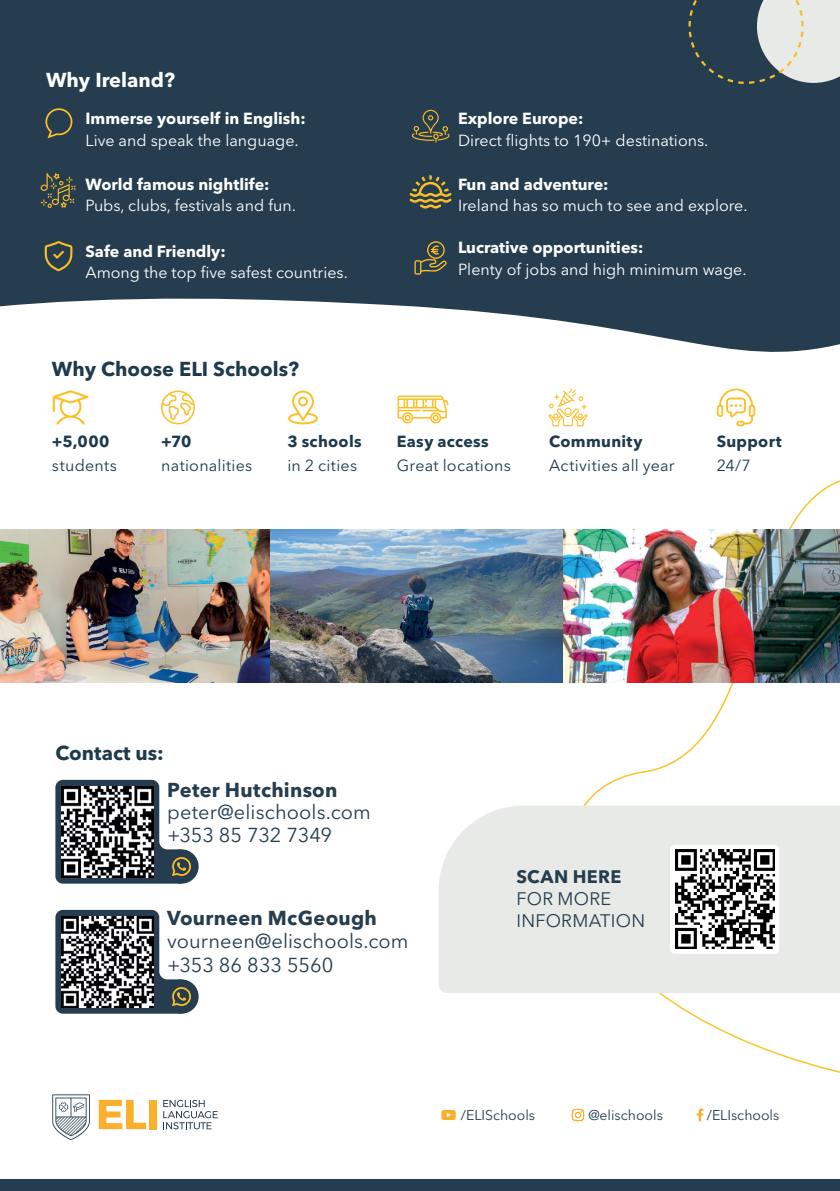
<style>
.page{position:relative;width:840px;height:1191px;background:#fff}
.page>*{position:absolute;margin:0;border:0;box-sizing:border-box;transform-origin:0 0}
.t1{font:20px/24.4px "Avenir Next LT Pro";letter-spacing:.005em;color:#253d4e}
.t2{font:700 20px "Avenir Next LT Pro";letter-spacing:.01em;color:#253d4e}
.t3{font:700 20px "Avenir Next LT Pro";color:#1d3b4d}
.t4{font:700 20px "Avenir Next LT Pro";color:#fff}
.t5{font:18px "Avenir Next LT Pro";letter-spacing:.015em;color:#253d4e}
.t6{font:700 18px "Avenir Next LT Pro";letter-spacing:.02em;color:#253d4e}
.t7{font:16px "Avenir Next LT Pro";color:#fff}
.t8{font:700 16px "Avenir Next LT Pro";color:#fff}
.t9{font:16px "Avenir Next LT Pro";letter-spacing:.015em;color:#1d3b4d}
.t10{font:700 16px "Avenir Next LT Pro";letter-spacing:.02em;color:#1d3b4d}
.t11{font:14px "Avenir Next LT Pro";color:#253d4e}
</style>
<div class="page">
<div style="left:0;top:0;width:839px;height:1191px;background:#253d4e"></div>
<div style="left:0;top:298px;width:839px;height:881px;background:#fff"></div>
<div style="left:505px;top:439px;width:334px;height:646px;background:#fff"></div>
<img style="left:0;top:530px;width:271px;height:152px">
<img style="left:271px;top:530px;width:568px;height:152px">
<svg style="left:688px;top:0;width:151px;height:84px"></svg>
<div style="left:438px;top:805px;width:401px;height:188px;background:#e8eae8"></div>
<svg style="left:99px;top:1099px;width:47px;height:30px"></svg>
<div style="left:149px;top:1099px;width:8px;height:30px;background:#fbb02d"></div>
<svg style="left:163px;top:1100px;width:55px;height:29px"></svg>
<svg style="left:52px;top:1094px;width:38px;height:46px"></svg>
<svg style="left:441px;top:1109px;width:14px;height:11px"></svg>
<svg style="left:571px;top:1108px;width:13px;height:13px"></svg>
<svg style="left:696px;top:1108px;width:7px;height:13px"></svg>
<svg style="left:669px;top:845px;width:109px;height:109px;fill:#fff"></svg>
<img style="left:674px;top:850px;width:99px;height:98px">
<div style="left:164px;top:979px;width:34px;height:34px;background:#253d4e;border-radius:50%"></div>
<svg style="left:55px;top:910px;width:136px;height:103px"></svg>
<div style="left:164px;top:849px;width:34px;height:34px;background:#253d4e;border-radius:50%"></div>
<svg style="left:55px;top:780px;width:136px;height:103px"></svg>
<svg style="left:414px;top:241px;width:32px;height:34px"></svg>
<svg style="left:409px;top:175px;width:42px;height:34px"></svg>
<svg style="left:411px;top:110px;width:38px;height:32px"></svg>
<svg style="left:41px;top:173px;width:35px;height:35px"></svg>
<svg style="left:45px;top:241px;width:27px;height:30px"></svg>
<svg style="left:45px;top:108px;width:28px;height:30px"></svg>
<svg style="left:53px;top:390px;width:35px;height:35px"></svg>
<svg style="left:161px;top:390px;width:34px;height:34px"></svg>
<svg style="left:716px;top:388px;width:38px;height:38px"></svg>
<svg style="left:287px;top:389px;width:31px;height:36px"></svg>
<svg style="left:397px;top:395px;width:51px;height:28px"></svg>
<svg style="left:548px;top:388px;width:39px;height:38px"></svg>
<p class="t4" style="left:46px;top:67px;width:130px">Why Ireland?</p>
<p class="t8" style="left:85px;top:109px;width:221px">Immerse yourself in English:</p>
<p class="t7" style="left:85px;top:131px;width:214px">Live and speak the language.</p>
<p class="t8" style="left:457px;top:109px;width:127px">Explore Europe:</p>
<p class="t7" style="left:457px;top:131px;width:252px">Direct flights to 190+ destinations.</p>
<p class="t8" style="left:85px;top:174px;width:185px">World famous nightlife:</p>
<p class="t7" style="left:85px;top:196px;width:212px">Pubs, clubs, festivals and fun.</p>
<p class="t8" style="left:457px;top:174px;width:152px">Fun and adventure:</p>
<p class="t7" style="left:457px;top:196px;width:291px">Ireland has so much to see and explore.</p>
<p class="t8" style="left:85px;top:241px;width:141px">Safe and Friendly:</p>
<p class="t7" style="left:85px;top:263px;width:264px">Among the top five safest countries.</p>
<p class="t8" style="left:457px;top:238px;width:187px">Lucrative opportunities:</p>
<p class="t7" style="left:457px;top:260px;width:290px">Plenty of jobs and high minimum wage.</p>
<p class="t3" style="left:52px;top:357px;width:248px">Why Choose ELI Schools?</p>
<p class="t10" style="left:52px;top:431px;width:59px">+5,000</p>
<p class="t9" style="left:52px;top:455px;width:67px">students</p>
<p class="t10" style="left:161px;top:431px;width:32px">+70</p>
<p class="t9" style="left:161px;top:455px;width:92px">nationalities</p>
<p class="t10" style="left:287px;top:431px;width:76px">3 schools</p>
<p class="t9" style="left:287px;top:455px;width:71px">in 2 cities</p>
<p class="t10" style="left:396px;top:431px;width:93px">Easy access</p>
<p class="t9" style="left:396px;top:455px;width:115px">Great locations</p>
<p class="t10" style="left:548px;top:431px;width:95px">Community</p>
<p class="t9" style="left:548px;top:455px;width:127px">Activities all year</p>
<p class="t10" style="left:716px;top:431px;width:67px">Support</p>
<p class="t9" style="left:716px;top:455px;width:36px">24/7</p>
<p class="t3" style="left:56px;top:740px;width:110px">Contact us:</p>
<p class="t2" style="left:167px;top:777px;width:172px">Peter Hutchinson</p>
<p class="t1" style="left:167px;top:800px;width:205px;line-height:23.2px">peter@elischools.com +353 85 732 7349</p>
<p class="t6" style="left:516px;top:865px;width:106px">SCAN HERE</p>
<p class="t5" style="left:516px;top:888px;width:96px">FOR MORE</p>
<p class="t2" style="left:167px;top:905px;width:211px">Vourneen McGeough</p>
<p class="t5" style="left:516px;top:910px;width:130px">INFORMATION</p>
<p class="t1" style="left:167px;top:928px;width:243px">vourneen@elischools.com +353 86 833 5560</p>
<p class="t11" style="left:460px;top:1106px;width:76px">/ELISchools</p>
<p class="t11" style="left:588px;top:1106px;width:76px">@elischools</p>
<p class="t11" style="left:706px;top:1106px;width:74px">/ELIschools</p>
</div>
